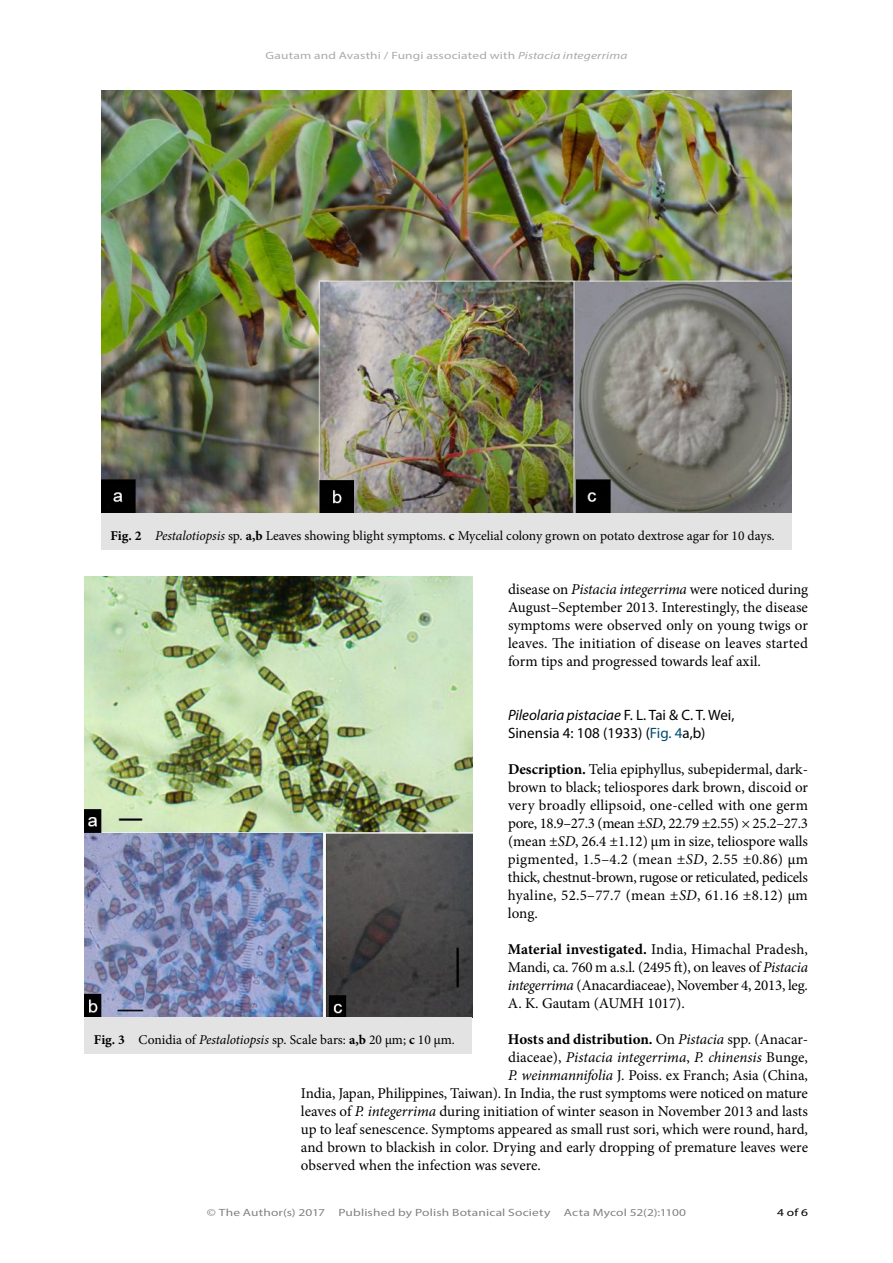
<style>
.page{position:relative;width:893px;height:1263px;background:#fff}
.page>*{position:absolute;margin:0;border:0;box-sizing:border-box;transform-origin:0 0}
.Body_text___top_marg{font:15px/18px "Minion Pro";letter-spacing:-.005em;color:#000;text-align:justify}
.Body_text{font:15px/18px "Minion Pro";letter-spacing:-.015em;color:#000;text-align:justify}
.Subheader{font:15px/18px "Myriad Pro";color:#000}
.Body_text___top_marg-2{font:italic 15px "Minion Pro";color:#000}
.Body_text___top_marg-3{font:700 15px "Minion Pro";letter-spacing:-.005em;color:#000}
.t1{font:13.5px "Minion Pro";color:#000}
.t2{font:10.5px "Myriad Pro Regular 3";letter-spacing:.01em;color:#828282;scale:1.28 1}
.t3{font:10.5px "Myriad Pro Regular 3";letter-spacing:.01em;color:#aaa;scale:1.28 1}
.t4{font:10.5px "Myriad Pro";color:#000;scale:1.28 1}
.s1{font-family:"Myriad Pro";font-style:italic}
.s2{font-weight:700}
.s3{font-style:italic}
.s4{color:#004b6f}
.s5{font-weight:400}
.s6{font-weight:400;font-style:italic}
.s7{font-style:normal}
</style>
<div class="page">
<img style="left:101px;top:90px;width:690px;height:423px">
<div style="left:101px;top:513px;width:690px;height:36px;background:#e2e3e2"></div>
<img style="left:85px;top:576px;width:387px;height:441px">
<div style="left:85px;top:1017px;width:387px;height:36px;background:#e2e3e2"></div>
<p class="t3" style="left:266px;top:49px;width:284px">Gautam and Avasthi / Fungi associated with <span class="s1">Pistacia integerrima</span></p>
<p class="t1" style="left:110px;top:527px;width:666px"><span class="s2">Fig. 2</span> <span class="s3">Pestalotiopsis</span> sp. <span class="s2">a,b</span> Leaves showing blight symptoms. <span class="s2">c</span> Mycelial colony grown on potato dextrose agar for 10 days.</p>
<p class="Body_text___top_marg" style="left:508px;top:580px;width:302px">disease on <span class="s3">Pistacia integerrima</span> were noticed during August–September 2013. Interestingly, the disease symptoms were observed only on young twigs or leaves. The initiation of disease on leaves started form tips and progressed towards leaf axil.</p>
<p class="Subheader" style="left:508px;top:706px;width:228px"><span class="s3">Pileolaria pistaciae</span> F. L. Tai &amp; C. T. Wei,<br>Sinensia 4: 108 (1933) (<span class="s4">Fig. 4</span>a,b)</p>
<p class="Body_text" style="left:508px;top:760px;width:302px"><span class="s2">Description.</span> Telia epiphyllus, subepidermal, dark&shy;brown to black; teliospores dark brown, discoid or very broadly ellipsoid, one-celled with one germ pore, 18.9–27.3 (mean ±<span class="s3">SD</span>, 22.79 ±2.55) × 25.2–27.3 (mean ±<span class="s3">SD</span>, 26.4 ±1.12) μm in size, teliospore walls pigmented, 1.5–4.2 (mean ±<span class="s3">SD</span>, 2.55 ±0.86) μm thick, chestnut-brown, rugose or reticulated, pedicels hyaline, 52.5–77.7 (mean ±<span class="s3">SD</span>, 61.16 ±8.12) μm long.</p>
<p class="Body_text___top_marg" style="left:508px;top:940px;width:302px"><span class="s2">Material investigated.</span> India, Himachal Pradesh, Mandi, ca. 760 m a.s.l. (2495 ft), on leaves of <span class="s3">Pistacia integerrima</span> (Anacardiaceae), November 4, 2013, leg.<br>A. K. Gautam (AUMH 1017).</p>
<p class="Body_text___top_marg-3" style="left:508px;top:1029px;width:302px">Hosts and distribution. <span class="s5">On</span> <span class="s6">Pistacia</span> <span class="s5">spp. (Anacar-</span></p>
<p class="Body_text___top_marg-2" style="left:508px;top:1047px;width:301px"><span class="s7">diaceae),</span> Pistacia integerrima<span class="s7">,</span> P. chinensis <span class="s7">Bunge,</span></p>
<p class="Body_text___top_marg" style="left:508px;top:1066px;width:302px"><span class="s3">P. weinmannifolia</span> J. Poiss. ex Franch; Asia (China,</p>
<p class="Body_text___top_marg" style="left:301px;top:1084px;width:508px">India, Japan, Philippines, Taiwan). In India, the rust symptoms were noticed on mature</p>
<p class="Body_text___top_marg" style="left:301px;top:1102px;width:508px">leaves of <span class="s3">P. integerrima</span> during initiation of winter season in November 2013 and lasts</p>
<p class="Body_text___top_marg" style="left:301px;top:1120px;width:508px">up to leaf senescence. Symptoms appeared as small rust sori, which were round, hard,</p>
<p class="Body_text___top_marg" style="left:301px;top:1138px;width:509px">and brown to blackish in color. Drying and early dropping of premature leaves were</p>
<p class="Body_text___top_marg" style="left:301px;top:1156px;width:241px">observed when the infection was severe.</p>
<p class="t1" style="left:94px;top:1031px;width:363px"><span class="s2">Fig. 3</span> Conidia of <span class="s3">Pestalotiopsis</span> sp. Scale bars: <span class="s2">a,b</span> 20 μm; <span class="s2">c</span> 10 μm.</p>
<p class="t2" style="left:207px;top:1205px;width:94px">© The Author(s) 2017</p>
<p class="t2" style="left:338px;top:1205px;width:167px">Published by Polish Botanical Society</p>
<p class="t2" style="left:564px;top:1205px;width:97px">Acta Mycol 52(2):1100</p>
<p class="t4" style="left:777px;top:1205px;width:26px">4 of 6</p>
</div>
